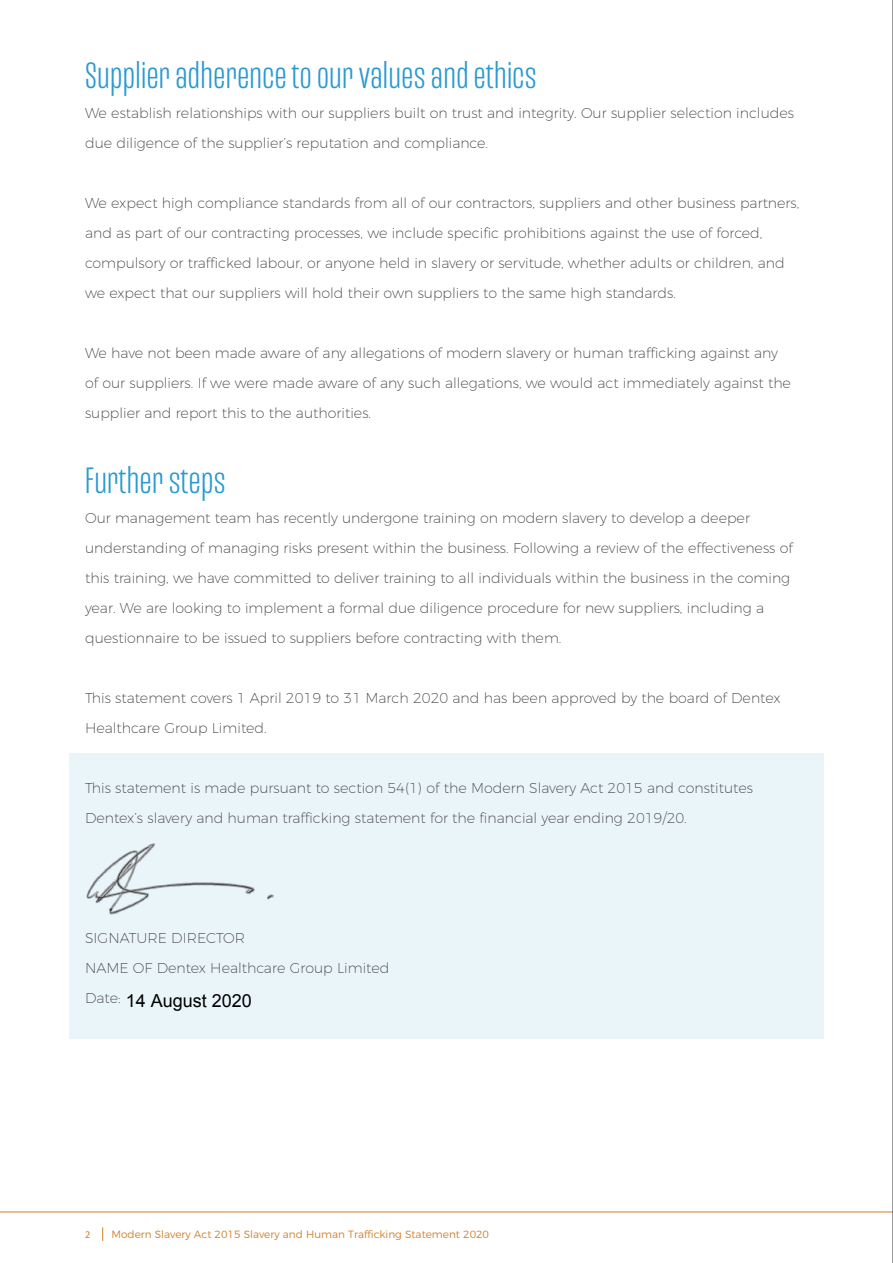
<style>
.page{position:relative;width:893px;height:1263px;background:#fff}
.page>*{position:absolute;margin:0;border:0;box-sizing:border-box;transform-origin:0 0}
.Header_2{font:300 37.5px "Mongoose";letter-spacing:.01em;color:#2b99d1}
.Main_text{font:18px "Arial";color:#000}
.Main_text-2{font:200 14.25px/30px "Montserrat";color:#3e3e3f}
.t1{font:300 10.5px "Montserrat";color:#d1802b}
.t2{font:10.5px "Calibri";color:#d1802b}
</style>
<div class="page">
<hr style="left:0;top:1211px;width:893px;height:1px;background:#d1802b">
<svg style="left:102px;top:1227px;width:1px;height:14px"></svg>
<div style="left:69px;top:754px;width:754px;height:285px;background:#eaf5fa"></div>
<hr style="left:892px;top:0;width:1px;height:1263px;background:#3e3e3f">
<img style="left:86px;top:843px;width:188px;height:72px">
<p class="Header_2" style="left:85px;top:53px;width:453px">Supplier adherence to our values and ethics</p>
<p class="Main_text-2" style="left:85px;top:96px;width:710px">We establish relationships with our suppliers built on trust and integrity. Our supplier selection includes due diligence of the supplier’s reputation and compliance.</p>
<p class="Main_text-2" style="left:85px;top:186px;width:716px">We expect high compliance standards from all of our contractors, suppliers and other business partners, and as part of our contracting processes, we include specific prohibitions against the use of forced, compulsory or trafficked labour, or anyone held in slavery or servitude, whether adults or children, and we expect that our suppliers will hold their own suppliers to the same high standards.</p>
<p class="Main_text-2" style="left:85px;top:336px;width:707px">We have not been made aware of any allegations of modern slavery or human trafficking against any of our suppliers. If we were made aware of any such allegations, we would act immediately against the supplier and report this to the authorities.</p>
<p class="Header_2" style="left:85px;top:458px;width:142px">Further steps</p>
<p class="Main_text-2" style="left:85px;top:501px;width:709px">Our management team has recently undergone training on modern slavery to develop a deeper understanding of managing risks present within the business. Following a review of the effectiveness of this training, we have committed to deliver training to all individuals within the business in the coming year. We are looking to implement a formal due diligence procedure for new suppliers, including a questionnaire to be issued to suppliers before contracting with them.</p>
<p class="Main_text-2" style="left:85px;top:681px;width:697px">This statement covers 1 April 2019 to 31 March 2020 and has been approved by the board of Dentex<br>Healthcare Group Limited.</p>
<p class="Main_text-2" style="left:85px;top:771px;width:669px">This statement is made pursuant to section 54(1) of the Modern Slavery Act 2015 and constitutes<br>Dentex’s slavery and human trafficking statement for the financial year ending 2019/20.</p>
<p class="Main_text-2" style="left:85px;top:921px;width:162px">SIGNATURE DIRECTOR</p>
<p class="Main_text-2" style="left:85px;top:951px;width:306px">NAME OF Dentex Healthcare Group Limited</p>
<p class="Main_text" style="left:85px;top:989px;width:168px"><sup>Date:</sup> 14 August 2020</p>
<p class="t2" style="left:85px;top:1227px;width:7px">2</p>
<p class="t1" style="left:111px;top:1226px;width:379px">Modern Slavery Act 2015 Slavery and Human Trafficking Statement 2020</p>
</div>
